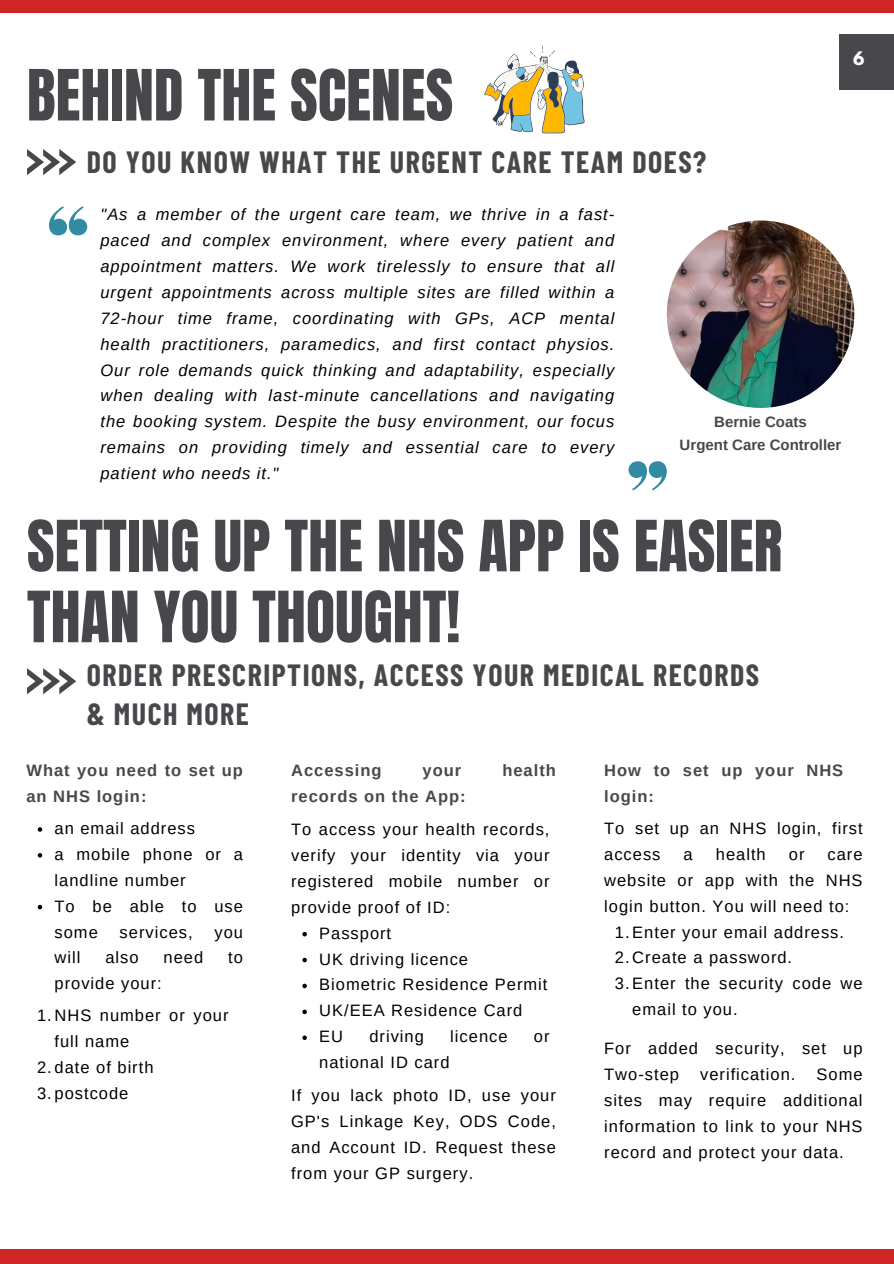
<style>
.page{position:relative;width:894px;height:1264px;background:#fff}
.page>*{position:absolute;margin:0;border:0;box-sizing:border-box;transform-origin:0 0}
.t1{font:60px/70.8px "Anton";color:#48484c}
.t2{font:700 30px/38.2px "Barlow Condensed";letter-spacing:.05em;color:#48484c}
.t3{font:16.5px/25.8px "Arimo";letter-spacing:.06em;color:#000}
.t4{font:italic 16.5px/25.8px "Arimo";letter-spacing:.06em;color:#000;text-align:justify}
.t5{font:700 16.5px/25.8px "Arimo";letter-spacing:.06em;color:#48484c}
.t6{font:700 16.5px "League Spartan";color:#fff}
.t7{font:700 15px "Arimo";color:#48484c}
</style>
<div class="page">
<div style="left:0;top:0;width:893px;height:12px;background:#ce2624"></div>
<div style="left:0;top:1249px;width:893px;height:14px;background:#ce2624"></div>
<div style="left:839px;top:34px;width:54px;height:55px;background:#48484c"></div>
<svg style="left:27px;top:668px;width:49px;height:26px"></svg>
<svg style="left:27px;top:149px;width:49px;height:26px"></svg>
<svg style="left:484px;top:46px;width:100px;height:87px"></svg>
<svg style="left:49px;top:206px;width:38px;height:29px"></svg>
<svg style="left:628px;top:462px;width:38px;height:28px"></svg>
<img style="left:666px;top:220px;width:188px;height:188px;border-radius:50%">
<svg style="left:38px;top:827px;width:4px;height:4px"></svg>
<svg style="left:38px;top:853px;width:4px;height:4px"></svg>
<svg style="left:38px;top:904px;width:4px;height:5px"></svg>
<svg style="left:302px;top:932px;width:5px;height:4px"></svg>
<svg style="left:302px;top:957px;width:5px;height:5px"></svg>
<svg style="left:302px;top:983px;width:5px;height:5px"></svg>
<svg style="left:302px;top:1009px;width:5px;height:5px"></svg>
<svg style="left:302px;top:1035px;width:5px;height:4px"></svg>
<h2 class="t1" style="left:27px;top:61px;width:428px">BEHIND THE SCENES</h2>
<p class="t2" style="left:87px;top:142px;width:621px">DO YOU KNOW WHAT THE URGENT CARE TEAM DOES?</p>
<h1 class="t6" style="left:852px;top:51px;width:13px">6</h1>
<h3 class="t4" style="left:100px;top:201px;width:515px">"As a member of the urgent care team, we thrive in a fast&shy;paced and complex environment, where every patient and appointment matters. We work tirelessly to ensure that all urgent appointments across multiple sites are filled within a 72-hour time frame, coordinating with GPs, ACP mental health practitioners, paramedics, and first contact physios.<br>Our role demands quick thinking and adaptability, especially when dealing with last-minute cancellations and navigating the booking system. Despite the busy environment, our focus remains on providing timely and essential care to every patient who needs it."</h3>
<p class="t7" style="left:714px;top:413px;width:94px">Bernie Coats</p>
<p class="t7" style="left:679px;top:436px;width:163px">Urgent Care Controller</p>
<p class="t1" style="left:27px;top:511px;width:756px">SETTING UP THE NHS APP IS EASIER<br>THAN YOU THOUGHT!</p>
<p class="t2" style="left:87px;top:655px;width:673px">ORDER PRESCRIPTIONS, ACCESS YOUR MEDICAL RECORDS &amp; MUCH MORE</p>
<h3 class="t5" style="left:26px;top:757px;width:218px">What you need to set up an NHS login:</h3>
<p class="t3" style="left:54px;top:815px;width:142px">an email address</p>
<p class="t3" style="left:54px;top:841px;width:190px">a mobile phone or a landline number</p>
<h1 class="t3" style="left:54px;top:893px;width:190px">To be able to use some</h1>
<h1 class="t3" style="left:120px;top:918px;width:74px">services,</h1>
<h1 class="t3" style="left:214px;top:918px;width:30px">you</h1>
<h1 class="t3" style="left:54px;top:944px;width:27px">will</h1>
<h1 class="t3" style="left:105px;top:944px;width:35px">also</h1>
<h1 class="t3" style="left:163px;top:944px;width:41px">need</h1>
<h1 class="t3" style="left:228px;top:944px;width:16px">to</h1>
<h1 class="t3" style="left:54px;top:970px;width:109px">provide your:</h1>
<p class="t3" style="left:54px;top:1002px;width:175px;text-indent:-17px">1.NHS number or your full name</p>
<h2 class="t3" style="left:37px;top:1054px;width:118px">2.date of birth</h2>
<h3 class="t3" style="left:37px;top:1079px;width:93px">3.postcode</h3>
<p class="t5" style="left:291px;top:757px;width:92px">Accessing</p>
<p class="t5" style="left:422px;top:757px;width:40px">your</p>
<p class="t5" style="left:502px;top:757px;width:55px">health</p>
<p class="t5" style="left:291px;top:783px;width:176px">records on the App:</p>
<p class="t3" style="left:291px;top:816px;width:260px;text-align:justify">To access your health records, verify your identity via your registered mobile number or provide proof of ID:</p>
<p class="t3" style="left:319px;top:920px;width:73px">Passport</p>
<p class="t3" style="left:319px;top:945px;width:150px">UK driving licence</p>
<p class="t3" style="left:319px;top:971px;width:230px">Biometric Residence Permit</p>
<p class="t3" style="left:319px;top:997px;width:205px">UK/EEA Residence Card</p>
<h3 class="t3" style="left:319px;top:1023px;width:25px">EU</h3>
<h3 class="t3" style="left:369px;top:1023px;width:56px">driving</h3>
<h3 class="t3" style="left:450px;top:1023px;width:59px">licence</h3>
<h3 class="t3" style="left:533px;top:1023px;width:17px">or</h3>
<h3 class="t3" style="left:319px;top:1049px;width:132px">national ID card</h3>
<p class="t3" style="left:291px;top:1082px;width:266px;text-align:justify">If you lack photo ID, use your GP's Linkage Key, ODS Code, and Account ID. Request these from your GP surgery.</p>
<p class="t5" style="left:604px;top:757px;width:240px">How to set up your NHS login:</p>
<p class="t3" style="left:604px;top:815px;width:260px">To set up an NHS login, first access</p>
<p class="t3" style="left:683px;top:841px;width:11px">a</p>
<p class="t3" style="left:715px;top:841px;width:51px">health</p>
<p class="t3" style="left:788px;top:841px;width:17px">or</p>
<p class="t3" style="left:604px;top:841px;width:260px;text-align:justify;text-indent:223px">care website or app with the NHS login button. You will need to:</p>
<p class="t3" style="left:614px;top:918px;width:230px">1.Enter your email address.</p>
<p class="t3" style="left:614px;top:944px;width:179px">2.Create a password.</p>
<p class="t3" style="left:632px;top:970px;width:232px;text-indent:-17px">3.Enter the security code we email to you.</p>
<p class="t3" style="left:604px;top:1035px;width:260px">For added security, set up<br>Two-step</p>
<p class="t3" style="left:700px;top:1061px;width:97px">verification.</p>
<p class="t3" style="left:604px;top:1061px;width:260px;text-align:justify;text-indent:212px">Some sites may require additional information to link to your NHS record and protect your data.</p>
</div>
